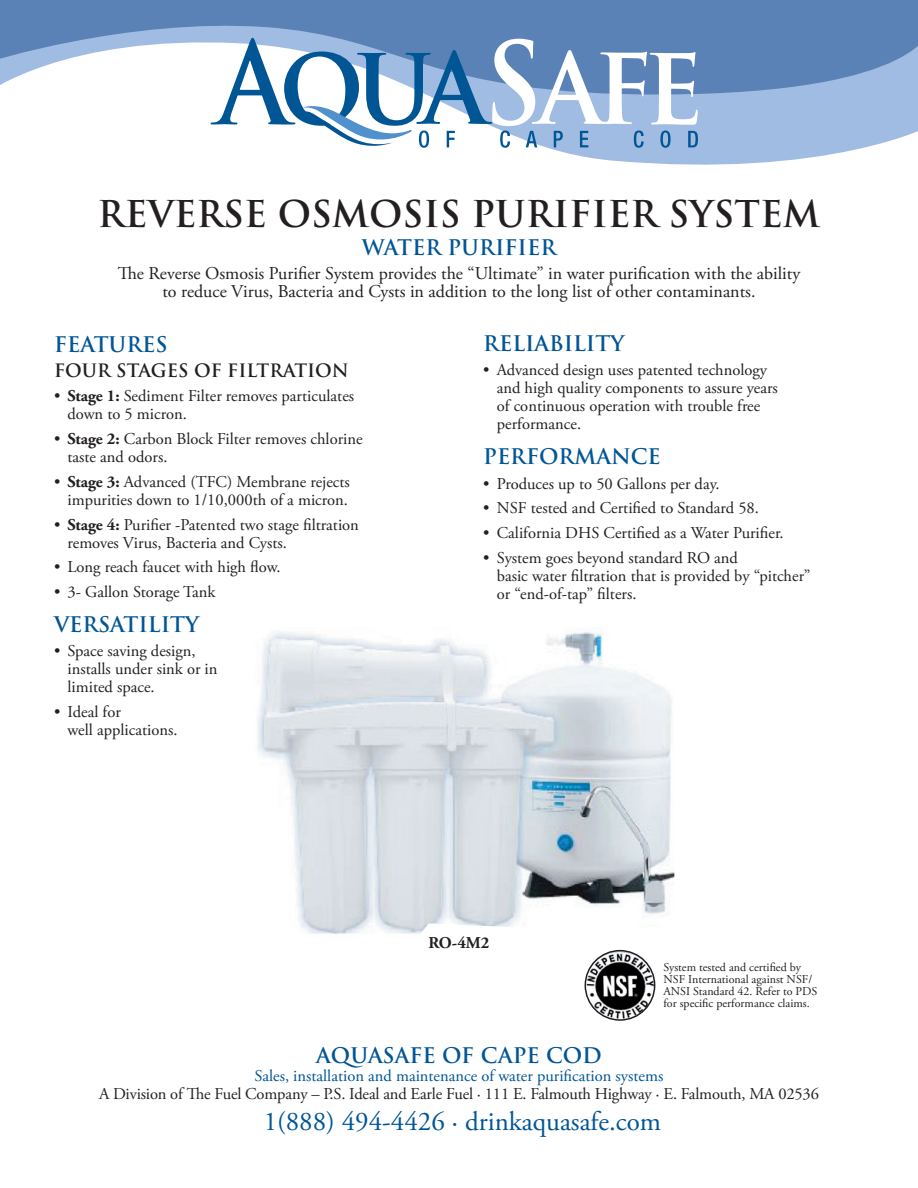
<style>
.page{position:relative;width:918px;height:1188px;background:#fff}
.page>*{position:absolute;margin:0;border:0;box-sizing:border-box;transform-origin:0 0}
.Head{font:700 36px "Trajan Pro";color:#231f20}
.t1{font:27px "Adobe Garamond Pro";color:#005595}
.sub{font:700 21px "Trajan Pro";color:#005595}
.sub2{font:700 21px "Trajan Pro";color:#005595}
.intro{font:18px "Adobe Garamond Pro";color:#231f20}
.sub3{font:700 18px "Trajan Pro";color:#231f20}
.sub-2{font:16.5px "Adobe Garamond Pro";color:#231f20}
.sub-3{font:16.5px "Adobe Garamond Pro";color:#005595}
.t2{font:700 16.5px "Adobe Garamond Pro";color:#231f20}
.t3{font:12px "Adobe Garamond Pro";color:#231f20}
.t4{font:10.5px/12.6px "Helvetica Neue LT Std";color:#231f20}
.s1{font-weight:700}
</style>
<div class="page">
<img style="left:257px;top:632px;width:417px;height:319px">
<div style="left:0;top:0;width:918px;height:35px;background:#5a82b6"></div>
<svg style="left:0;top:35px;width:918px;height:130px"></svg>
<svg style="left:211px;top:38px;width:487px;height:110px"></svg>
<img style="left:589px;top:951px;width:62px;height:17px">
<img style="left:585px;top:968px;width:16px;height:47px">
<img style="left:630px;top:968px;width:25px;height:52px">
<img style="left:585px;top:951px;width:70px;height:69px;border-radius:50%">
<div style="left:585px;top:950px;width:70px;height:71px;border:2px solid #231f20;border-radius:50%"></div>
<p class="Head" style="left:98px;top:191px;width:475px">REVERSE OSMOSIS PURIFIE</p>
<p class="Head" style="left:631px;top:191px;width:191px">R SYSTEM</p>
<p class="sub2" style="left:362px;top:234px;width:197px">WATER PURIFIER</p>
<p class="intro" style="left:118px;top:263px;width:684px">The Reverse Osmosis Purifier System provides the “Ultimate” in water purification with the ability</p>
<p class="intro" style="left:162px;top:281px;width:595px">to reduce Virus, Bacteria and Cysts in addition to the long list of other contaminants.</p>
<p class="sub" style="left:483px;top:330px;width:143px">RELIABILI TY</p>
<p class="sub-2" style="left:483px;top:360px;width:285px">• Advanced design uses patented technology</p>
<p class="sub-2" style="left:497px;top:378px;width:283px">and high quality components to assure years</p>
<p class="sub-2" style="left:497px;top:396px;width:265px">of continuous operation with trouble free</p>
<p class="sub-2" style="left:497px;top:414px;width:86px">performance.</p>
<p class="sub" style="left:483px;top:443px;width:176px">PERFORMANCE</p>
<p class="sub-2" style="left:483px;top:473px;width:238px">• Produces up to 50 Gallons per day.</p>
<p class="sub-2" style="left:483px;top:498px;width:277px">• NSF tested and Certified to Standard 58.</p>
<p class="sub-2" style="left:483px;top:523px;width:302px">• California DHS Certified as a Water Purifier.</p>
<p class="sub-2" style="left:483px;top:548px;width:256px">• System goes beyond standard RO and</p>
<p class="sub-2" style="left:497px;top:566px;width:315px">basic water filtration that is provided by “pitcher”</p>
<p class="sub-2" style="left:497px;top:584px;width:141px">or “end-of-tap” filters.</p>
<p class="sub" style="left:54px;top:331px;width:115px">FEATURES</p>
<p class="sub3" style="left:54px;top:359px;width:75px">FOURSTA</p>
<p class="sub3" style="left:151px;top:359px;width:120px">GES OF FILTRAT</p>
<p class="sub3" style="left:307px;top:359px;width:43px">ION</p>
<p class="sub-2" style="left:54px;top:386px;width:302px">• <span class="s1">Stage 1:</span> Sediment Filter removes particulates</p>
<p class="sub-2" style="left:67px;top:404px;width:121px">down to 5 micron.</p>
<p class="sub-2" style="left:54px;top:429px;width:310px">• <span class="s1">Stage 2:</span> Carbon Block Filter removes chlorine</p>
<p class="sub-2" style="left:67px;top:447px;width:102px">taste and odors.</p>
<p class="sub-2" style="left:54px;top:472px;width:297px">• <span class="s1">Stage 3:</span> Advanced (TFC) Membrane rejects</p>
<p class="sub-2" style="left:67px;top:490px;width:282px">impurities down to 1/10,000th of a micron.</p>
<p class="sub-2" style="left:54px;top:515px;width:306px">• <span class="s1">Stage 4:</span> Purifier -Patented two stage filtration</p>
<p class="sub-2" style="left:67px;top:533px;width:221px">removes Virus, Bacteria and Cysts.</p>
<p class="sub-2" style="left:54px;top:557px;width:228px">• Long reach faucet with high flow.</p>
<p class="sub-2" style="left:54px;top:582px;width:163px">• 3- Gallon Storage Tank</p>
<p class="sub" style="left:54px;top:611px;width:147px">VERSATILI TY</p>
<p class="sub-2" style="left:54px;top:641px;width:143px">• Space saving design,</p>
<p class="sub-2" style="left:67px;top:659px;width:152px">installs under sink or in</p>
<p class="sub-2" style="left:67px;top:677px;width:89px">limited space.</p>
<p class="sub-2" style="left:54px;top:702px;width:68px">• Ideal for</p>
<p class="sub-2" style="left:67px;top:720px;width:112px">well applications.</p>
<p class="t2" style="left:428px;top:933px;width:63px">RO-4M2</p>
<p class="t3" style="left:663px;top:960px;width:139px">System tested and certified by</p>
<p class="t3" style="left:663px;top:972px;width:150px">NSF International against NSF/</p>
<p class="t3" style="left:663px;top:984px;width:155px">ANSI Standard 42. Refer to PDS</p>
<p class="t3" style="left:663px;top:996px;width:148px">for specific performance claims.</p>
<p class="t4" style="left:660px;top:961px;width:175px">System tested and certified by NSF<br>International against NSF/ANSI<br>Standard 58. Refer to PDS for specf&shy;ic performance claims.</p>
<p class="sub" style="left:316px;top:1042px;width:287px">AQUASAFE OF CAPE COD</p>
<p class="sub-3" style="left:255px;top:1065px;width:410px">Sales, installation and maintenance of water purification systems</p>
<p class="sub-2" style="left:99px;top:1083px;width:721px">A Division of The Fuel Company – P.S. Ideal and Earle Fuel · 111 E. Falmouth Highway · E. Falmouth, MA 02536</p>
<p class="t1" style="left:264px;top:1105px;width:399px">1(888) 494-4426 · drinkaquasafe.com</p>
</div>
